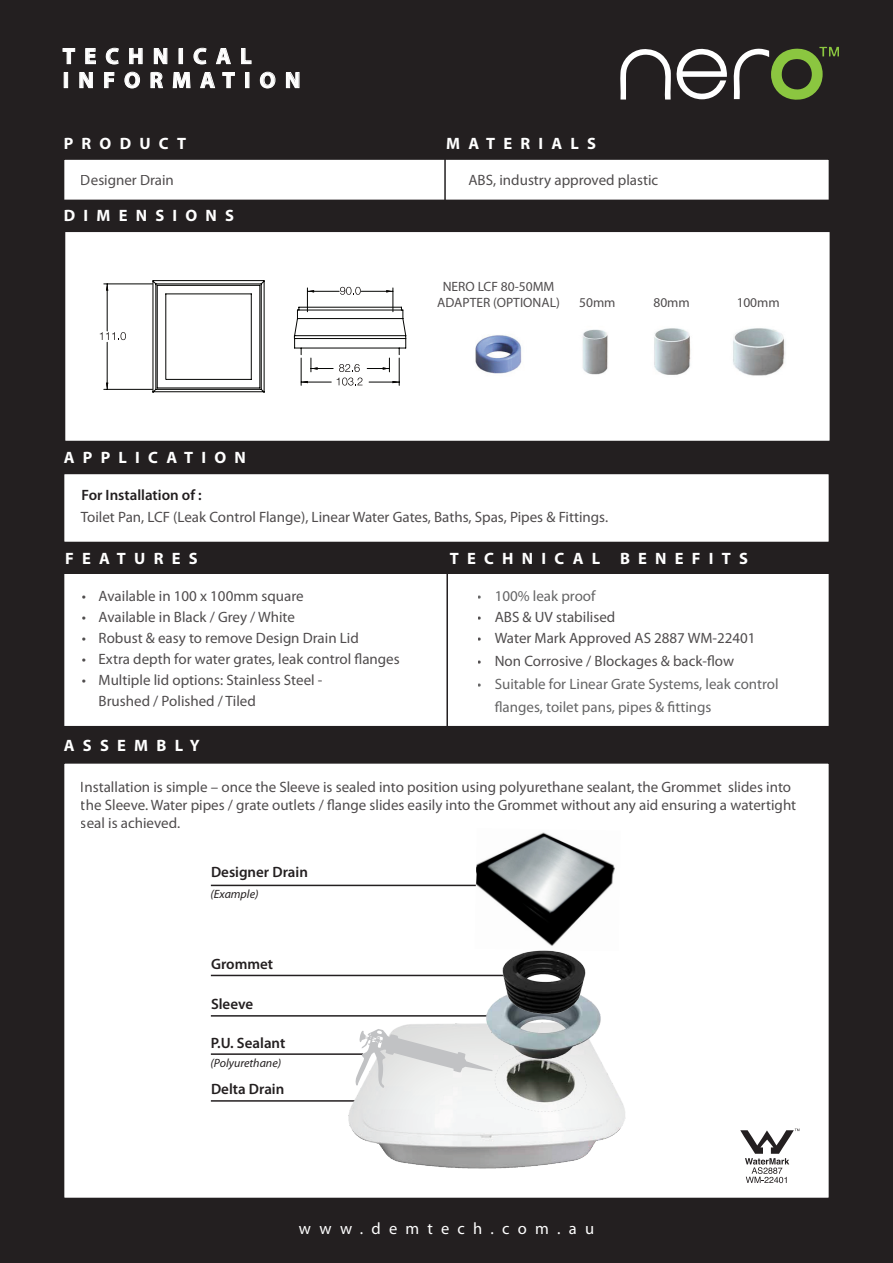
<style>
.page{position:relative;width:893px;height:1263px;background:#231f20}
.page>*{position:absolute;margin:0;border:0;box-sizing:border-box;transform-origin:0 0}
.t1{font:700 22.5px "Myriad Pro";letter-spacing:.41em;color:#fff}
.t2{font:700 16.5px "Myriad Pro";letter-spacing:.5em;color:#fff}
.t3{font:16.5px "Myriad Pro";letter-spacing:.5em;color:#fff}
.t4{font:15px/18px "Myriad Pro";color:#231f20}
.t5{font:15px/23.1px "Myriad Pro";color:#3e3e3f}
.t6{font:600 15px "Myriad Pro";color:#231f20}
.t7{font:13.5px/16.2px "Myriad Pro";color:#231f20;text-align:center}
.t8{font:italic 12px "Myriad Pro";color:#231f20}
</style>
<div class="page">
<div style="left:64px;top:473px;width:765px;height:69px;background:#fff"></div>
<div style="left:63px;top:473px;width:767px;height:70px;border:2px solid #231f20"></div>
<div style="left:64px;top:552px;width:765px;height:175px;background:#fff"></div>
<div style="left:63px;top:551px;width:767px;height:176px;border:2px solid #231f20"></div>
<div style="left:64px;top:763px;width:765px;height:435px;background:#fff"></div>
<div style="left:63px;top:762px;width:767px;height:437px;border:2px solid #231f20"></div>
<div style="left:65px;top:231px;width:765px;height:210px;background:#fff"></div>
<div style="left:64px;top:159px;width:765px;height:42px;background:#fff"></div>
<div style="left:63px;top:158px;width:767px;height:44px;border:2px solid #231f20"></div>
<div style="left:63px;top:543px;width:767px;height:31px;background:#231f20"></div>
<div style="left:62px;top:200px;width:769px;height:32px;border:2px solid #231f20"></div>
<hr style="left:444px;top:159px;width:2px;height:41px;background:#231f20">
<hr style="left:446px;top:574px;width:2px;height:153px;background:#231f20">
<svg style="left:62px;top:48px;width:13px;height:16px"></svg>
<svg style="left:85px;top:48px;width:11px;height:16px"></svg>
<svg style="left:106px;top:48px;width:13px;height:16px"></svg>
<svg style="left:129px;top:48px;width:14px;height:16px"></svg>
<svg style="left:154px;top:48px;width:13px;height:16px"></svg>
<svg style="left:241px;top:48px;width:11px;height:16px"></svg>
<div style="left:64px;top:72px;width:4px;height:16px;border:1px solid #fff"></div>
<svg style="left:79px;top:72px;width:14px;height:16px"></svg>
<svg style="left:104px;top:72px;width:10px;height:16px"></svg>
<svg style="left:124px;top:72px;width:16px;height:16px"></svg>
<svg style="left:150px;top:72px;width:13px;height:16px"></svg>
<svg style="left:173px;top:47px;width:62px;height:41px"></svg>
<div style="left:245px;top:72px;width:4px;height:16px;border:1px solid #fff"></div>
<svg style="left:260px;top:72px;width:16px;height:16px"></svg>
<svg style="left:286px;top:72px;width:14px;height:16px"></svg>
<svg style="left:740px;top:1128px;width:59px;height:55px"></svg>
<hr style="left:211px;top:885px;width:298px;height:1px;background:#231f20">
<hr style="left:211px;top:975px;width:298px;height:1px;background:#231f20">
<hr style="left:211px;top:1015px;width:298px;height:1px;background:#231f20">
<hr style="left:211px;top:1100px;width:214px;height:2px;background:#231f20">
<img style="left:475px;top:832px;width:140px;height:114px">
<hr style="left:211px;top:1053px;width:152px;height:2px;background:#231f20">
<div style="left:343px;top:1018px;width:288px;height:154px;background:#231f20;opacity:.14"></div>
<svg style="left:355px;top:1029px;width:231px;height:83px"></svg>
<img style="left:483px;top:998px;width:121px;height:63px">
<img style="left:501px;top:950px;width:85px;height:66px">
<svg style="left:152px;top:280px;width:113px;height:113px"></svg>
<hr style="left:104px;top:284px;width:48px;height:1px;background:#040503">
<hr style="left:104px;top:389px;width:48px;height:1px;background:#040503">
<hr style="left:107px;top:284px;width:1px;height:47px;background:#040503">
<hr style="left:107px;top:342px;width:1px;height:47px;background:#040503">
<svg style="left:100px;top:332px;width:26px;height:8px"></svg>
<svg style="left:294px;top:287px;width:112px;height:98px"></svg>
<img style="left:582px;top:328px;width:203px;height:48px">
<img style="left:475px;top:335px;width:47px;height:39px">
<svg style="left:620px;top:46px;width:219px;height:54px"></svg>
<p class="t1" style="left:63px;top:41px;width:190px">TECHNICAL</p>
<p class="t1" style="left:63px;top:65px;width:239px">INFORMATION</p>
<p class="t2" style="left:64px;top:133px;width:124px">PRODUCT</p>
<p class="t2" style="left:446px;top:133px;width:151px">MATERIALS</p>
<p class="t4" style="left:81px;top:171px;width:95px">Designer Drain</p>
<p class="t2" style="left:64px;top:205px;width:172px">DIMENSIONS</p>
<p class="t2" style="left:64px;top:447px;width:184px">APPLICATION</p>
<p class="t6" style="left:82px;top:486px;width:122px">For Installation of :</p>
<p class="t4" style="left:468px;top:171px;width:191px">ABS, industry approved plastic</p>
<p class="t7" style="left:437px;top:278px;width:124px">NERO LCF 80-50MM<br>ADAPTER (OPTIONAL)</p>
<p class="t7" style="left:579px;top:294px;width:38px">50mm</p>
<p class="t7" style="left:653px;top:294px;width:38px">80mm</p>
<p class="t7" style="left:736px;top:294px;width:45px">100mm</p>
<p class="t4" style="left:81px;top:507px;width:529px">Toilet Pan, LCF (Leak Control Flange), Linear Water Gates, Baths, Spas, Pipes &amp; Fittings.</p>
<p class="t2" style="left:65px;top:548px;width:134px">FEATURES</p>
<p class="t4" style="left:82px;top:586px;width:224px">• Available in 100 x 100mm square</p>
<p class="t4" style="left:82px;top:607px;width:215px">• Available in Black / Grey / White</p>
<p class="t4" style="left:82px;top:628px;width:279px">• Robust &amp; easy to remove Design Drain Lid</p>
<p class="t4" style="left:82px;top:649px;width:320px">• Extra depth for water grates, leak control flanges</p>
<p class="t4" style="left:99px;top:669px;width:225px;line-height:21px;text-indent:-17px">• Multiple lid options: Stainless Steel -<br>Brushed / Polished / Tiled</p>
<p class="t2" style="left:64px;top:734px;width:138px">ASSEMBLY</p>
<p class="t2" style="left:450px;top:548px;width:300px">TECHNICAL BENEFITS</p>
<p class="t5" style="left:478px;top:584px;width:119px">• 100% leak proof</p>
<p class="t4" style="left:478px;top:607px;width:139px">• ABS &amp; UV stabilised</p>
<p class="t4" style="left:478px;top:628px;width:279px">• Water Mark Approved AS 2887 WM-22401</p>
<p class="t4" style="left:478px;top:652px;width:258px">• Non Corrosive / Blockages &amp; back-flow</p>
<p class="t5" style="left:495px;top:672px;width:285px;text-indent:-17px">• Suitable for Linear Grate Systems, leak control flanges, toilet pans, pipes &amp; fittings</p>
<p class="t4" style="left:81px;top:777px;width:717px">Installation is simple – once the Sleeve is sealed into position using polyurethane sealant, the Grommet slides into the Sleeve. Water pipes / grate outlets / flange slides easily into the Grommet without any aid ensuring a watertight seal is achieved.</p>
<p class="t6" style="left:211px;top:863px;width:98px">Designer Drain</p>
<p class="t8" style="left:210px;top:886px;width:50px">(Example)</p>
<p class="t6" style="left:211px;top:954px;width:64px">Grommet</p>
<p class="t6" style="left:211px;top:995px;width:44px">Sleeve</p>
<p class="t6" style="left:211px;top:1033px;width:76px">P.U. Sealant</p>
<p class="t8" style="left:210px;top:1056px;width:72px">(Polyurethane)</p>
<p class="t6" style="left:211px;top:1080px;width:75px">Delta Drain</p>
<p class="t3" style="left:299px;top:1218px;width:297px">www.demtech.com.au</p>
</div>
